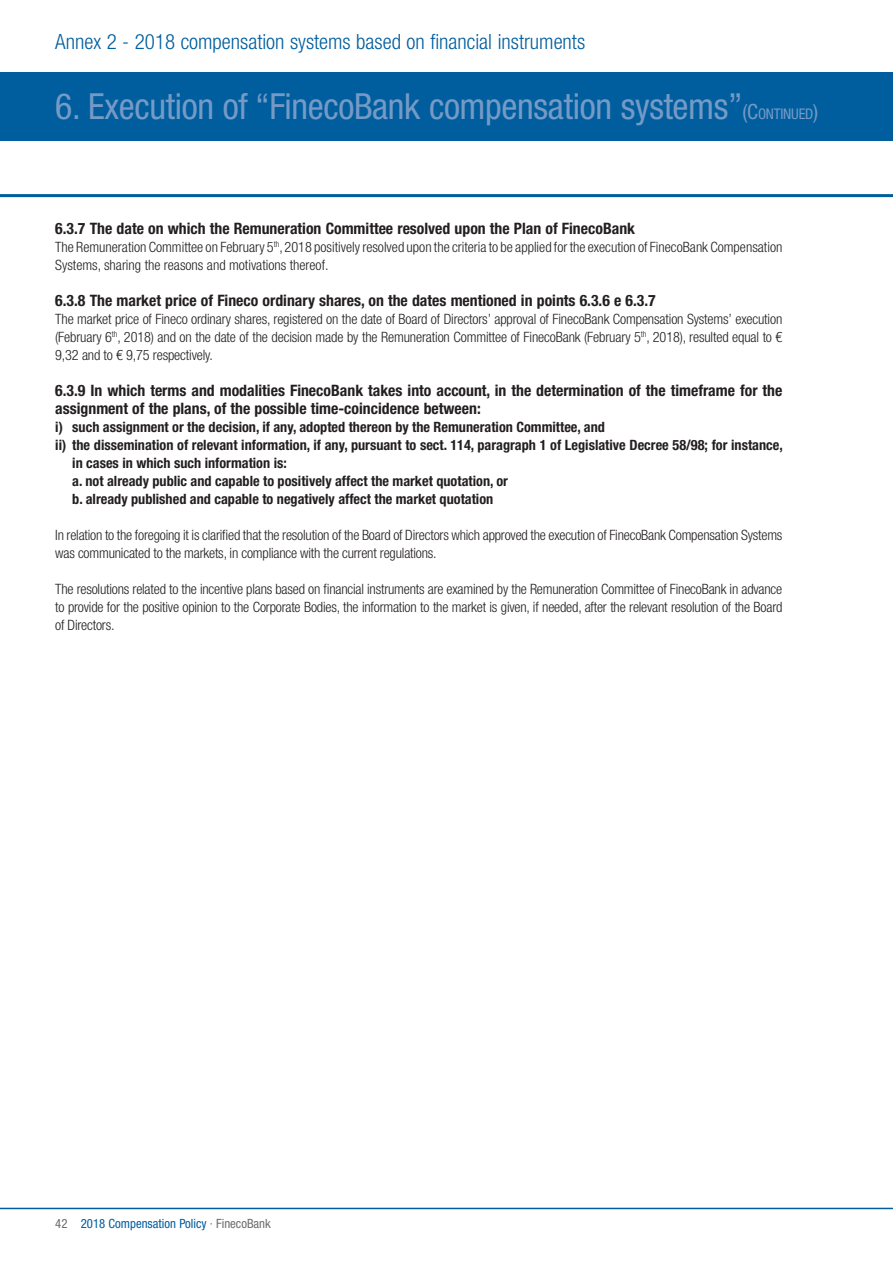
<style>
.page{position:relative;width:893px;height:1263px;background:#fff}
.page>*{position:absolute;margin:0;border:0;box-sizing:border-box;transform-origin:0 0}
.t1{font:condensed 36px "Helvetica Neue LT Std";letter-spacing:-.01em;color:#759ac6}
.t2{font:300 condensed 21px "Helvetica Neue LT Std";color:#005e9e}
.t3{font:700 condensed 15.75px/18px "Helvetica Neue LT Std";color:#231f20}
.t4{font:300 condensed 14.25px/18px "Helvetica Neue LT Std";letter-spacing:-.015em;color:#231f20}
.t5{font:700 condensed 14.25px "Helvetica Neue LT Std";color:#231f20}
.t6{font:condensed 12.75px "Helvetica Neue LT Std";color:#005e9e}
.t7{font:condensed 12.75px "Helvetica Neue LT Std";color:#6c6d70}
.s1{font-size:21px}
.s2{font-size:14.7px}
.s3{color:#6c6d70}
</style>
<div class="page">
<div style="left:0;top:72px;width:893px;height:68px;background:#005e9e"></div>
<hr style="left:0;top:194px;width:893px;height:3px;background:#005e9e">
<hr style="left:0;top:1208px;width:893px;height:1px;background:#005e9e">
<h2 class="t2" style="left:55px;top:30px;width:531px">Annex 2 - 2018 compensation systems based on financial instruments</h2>
<h1 class="t1" style="left:55px;top:86px;width:764px">6. Execution of “FinecoBank compensation systems”<span class="s1">(</span><span class="s1">C</span><span class="s2">ONTINUED</span><span class="s1">)</span></h1>
<p class="t3" style="left:55px;top:219px;width:581px">6.3.7 The date on which the Remuneration Committee resolved upon the Plan of FinecoBank</p>
<p class="t4" style="left:55px;top:238px;width:729px">The Remuneration Committee on February 5<sup>th</sup>, 2018 positively resolved upon the criteria to be applied for the execution of FinecoBank Compensation<br>Systems, sharing the reasons and motivations thereof.</p>
<p class="t3" style="left:55px;top:291px;width:602px">6.3.8 The market price of Fineco ordinary shares, on the dates mentioned in points 6.3.6 e 6.3.7</p>
<p class="t4" style="left:55px;top:310px;width:729px;text-align:justify">The market price of Fineco ordinary shares, registered on the date of Board of Directors’ approval of FinecoBank Compensation Systems’ execution (February 6<sup>th</sup>, 2018) and on the date of the decision made by the Remuneration Committee of FinecoBank (February 5<sup>th</sup>, 2018), resulted equal to € 9,32 and to € 9,75 respectively.</p>
<p class="t3" style="left:55px;top:381px;width:729px">6.3.9 In which terms and modalities FinecoBank takes into account, in the determination of the timeframe for the assignment of the plans, of the possible time-coincidence between:</p>
<p class="t5" style="left:55px;top:418px;width:551px">i) such assignment or the decision, if any, adopted thereon by the Remuneration Committee, and</p>
<p class="t5" style="left:55px;top:436px;width:729px">ii) the dissemination of relevant information, if any, pursuant to sect. 114, paragraph 1 of Legislative Decree 58/98; for instance,</p>
<p class="t5" style="left:72px;top:454px;width:216px">in cases in which such information is:</p>
<p class="t5" style="left:72px;top:472px;width:437px">a. not already public and capable to positively affect the market quotation, or</p>
<p class="t5" style="left:72px;top:490px;width:423px">b. already published and capable to negatively affect the market quotation</p>
<p class="t4" style="left:55px;top:526px;width:729px">In relation to the foregoing it is clarified that the resolution of the Board of Directors which approved the execution of FinecoBank Compensation Systems was communicated to the markets, in compliance with the current regulations.</p>
<p class="t4" style="left:55px;top:580px;width:729px;text-align:justify">The resolutions related to the incentive plans based on financial instruments are examined by the Remuneration Committee of FinecoBank in advance to provide for the positive opinion to the Corporate Bodies, the information to the market is given, if needed, after the relevant resolution of the Board of Directors.</p>
<p class="t7" style="left:55px;top:1216px;width:14px">42</p>
<p class="t6" style="left:81px;top:1216px;width:192px">2018 Compensation Policy <span class="s3">· FinecoBank</span></p>
</div>
